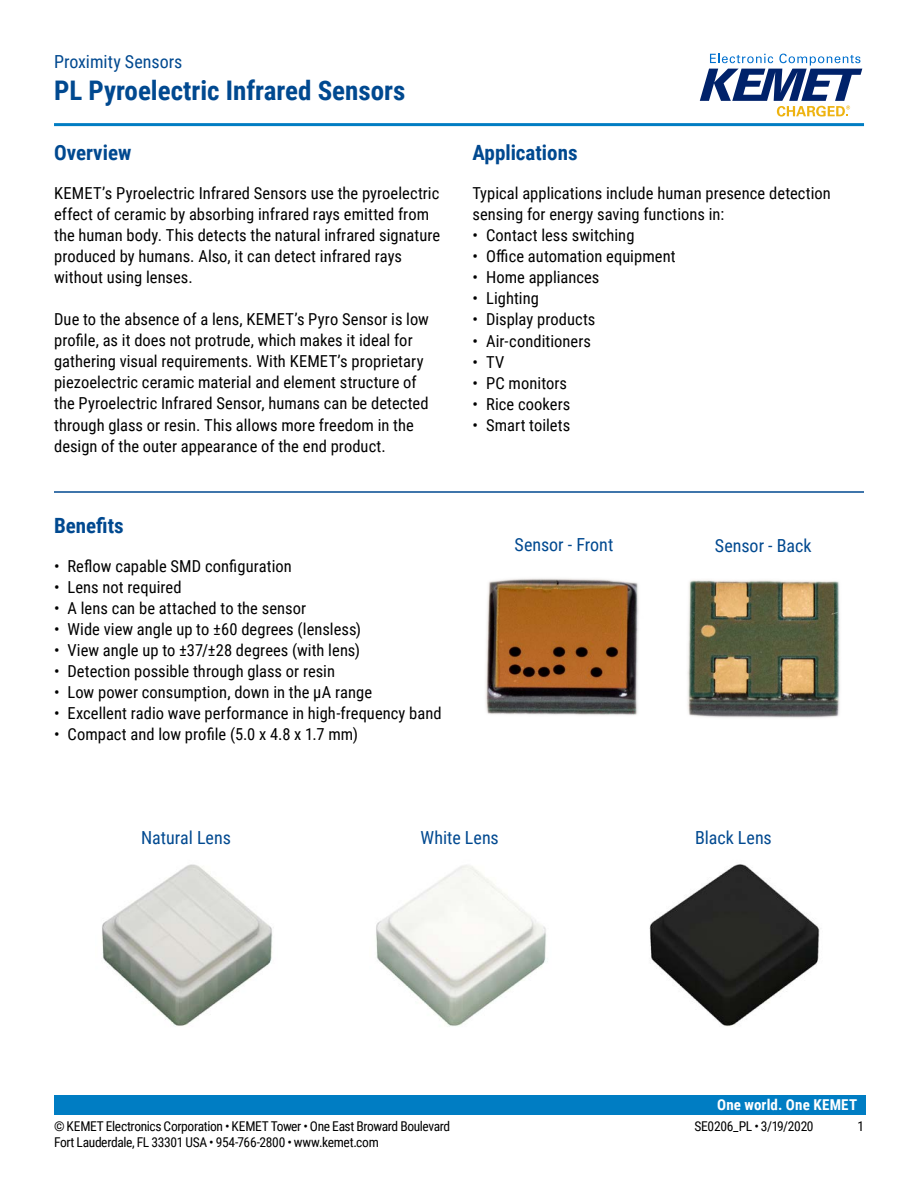
<style>
.page{position:relative;width:918px;height:1188px;background:#fff}
.page>*{position:absolute;margin:0;border:0;box-sizing:border-box;transform-origin:0 0}
.t1{font:700 27px "Roboto Condensed";color:#004990}
.t2{font:700 21px "Roboto Condensed";color:#004990}
.t3{font:18px "Roboto Condensed";color:#004990}
.t4{font:16.5px/21px "Roboto Condensed";letter-spacing:.005em;color:#000}
.t5{font:700 15px "Roboto Condensed";letter-spacing:.015em;color:#fff}
.t6{font:13.5px "Roboto Condensed";letter-spacing:-.025em;color:#000}
</style>
<div class="page">
<svg style="left:700px;top:54px;width:162px;height:63px"></svg>
<hr style="left:54px;top:123px;width:810px;height:3px;background:#007dc3">
<div style="left:54px;top:1095px;width:811px;height:20px;background:#007dc3"></div>
<hr style="left:54px;top:491px;width:810px;height:2px;background:#004990">
<img style="left:485px;top:578px;width:355px;height:140px">
<img style="left:102px;top:864px;width:171px;height:162px">
<img style="left:376px;top:865px;width:172px;height:162px">
<img style="left:649px;top:864px;width:171px;height:163px">
<p class="t3" style="left:54px;top:48px;width:130px">Proximity Sensors</p>
<h1 class="t1" style="left:54px;top:71px;width:353px">PL Pyroelectric Infrared Sensors</h1>
<p class="t2" style="left:54px;top:138px;width:79px">Overview</p>
<p class="t4" style="left:54px;top:182px;width:388px">KEMET’s Pyroelectric Infrared Sensors use the pyroelectric effect of ceramic by absorbing infrared rays emitted from the human body. This detects the natural infrared signature produced by humans. Also, it can detect infrared rays without using lenses.</p>
<p class="t4" style="left:54px;top:309px;width:376px">Due to the absence of a lens, KEMET’s Pyro Sensor is low profile, as it does not protrude, which makes it ideal for gathering visual requirements. With KEMET’s proprietary piezoelectric ceramic material and element structure of the Pyroelectric Infrared Sensor, humans can be detected through glass or resin. This allows more freedom in the design of the outer appearance of the end product.</p>
<p class="t2" style="left:54px;top:511px;width:71px">Benefits</p>
<p class="t4" style="left:54px;top:555px;width:239px">• Reflow capable SMD configuration</p>
<p class="t4" style="left:54px;top:576px;width:129px">• Lens not required</p>
<p class="t4" style="left:54px;top:597px;width:254px">• A lens can be attached to the sensor</p>
<p class="t4" style="left:54px;top:618px;width:309px">• Wide view angle up to ±60 degrees (lensless)</p>
<p class="t4" style="left:54px;top:639px;width:308px">• View angle up to ±37/±28 degrees (with lens)</p>
<p class="t4" style="left:54px;top:660px;width:283px">• Detection possible through glass or resin</p>
<p class="t4" style="left:54px;top:681px;width:320px">• Low power consumption, down in the μA range</p>
<p class="t4" style="left:54px;top:702px;width:389px">• Excellent radio wave performance in high-frequency band</p>
<p class="t4" style="left:54px;top:723px;width:305px">• Compact and low profile (5.0 x 4.8 x 1.7 mm)</p>
<p class="t2" style="left:473px;top:138px;width:107px">Applications</p>
<p class="t4" style="left:473px;top:182px;width:360px">Typical applications include human presence detection sensing for energy saving functions in:</p>
<p class="t4" style="left:473px;top:225px;width:163px">• Contact less switching</p>
<p class="t4" style="left:473px;top:246px;width:205px">• Office automation equipment</p>
<p class="t4" style="left:473px;top:267px;width:128px">• Home appliances</p>
<p class="t4" style="left:473px;top:288px;width:68px">• Lighting</p>
<p class="t4" style="left:473px;top:309px;width:124px">• Display products</p>
<p class="t4" style="left:473px;top:330px;width:120px">• Air-conditioners</p>
<p class="t4" style="left:473px;top:351px;width:34px">• TV</p>
<p class="t4" style="left:473px;top:372px;width:96px">• PC monitors</p>
<p class="t4" style="left:473px;top:393px;width:99px">• Rice cookers</p>
<p class="t4" style="left:473px;top:414px;width:99px">• Smart toilets</p>
<p class="t3" style="left:515px;top:532px;width:100px">Sensor - Front</p>
<p class="t3" style="left:715px;top:533px;width:98px">Sensor - Back</p>
<p class="t3" style="left:141px;top:825px;width:91px">Natural Lens</p>
<p class="t3" style="left:421px;top:825px;width:80px">White Lens</p>
<p class="t3" style="left:695px;top:825px;width:78px">Black Lens</p>
<p class="t5" style="left:717px;top:1094px;width:142px">One world. One KEMET</p>
<p class="t6" style="left:54px;top:1116px;width:398px">© KEMET Electronics Corporation • KEMET Tower • One East Broward Boulevard</p>
<p class="t6" style="left:695px;top:1116px;width:121px">SE0206_PL • 3/19/2020</p>
<p class="t6" style="left:857px;top:1116px;width:8px">1</p>
<p class="t6" style="left:54px;top:1133px;width:326px">Fort Lauderdale, FL 33301 USA • 954-766-2800 • www.kemet.com</p>
</div>
